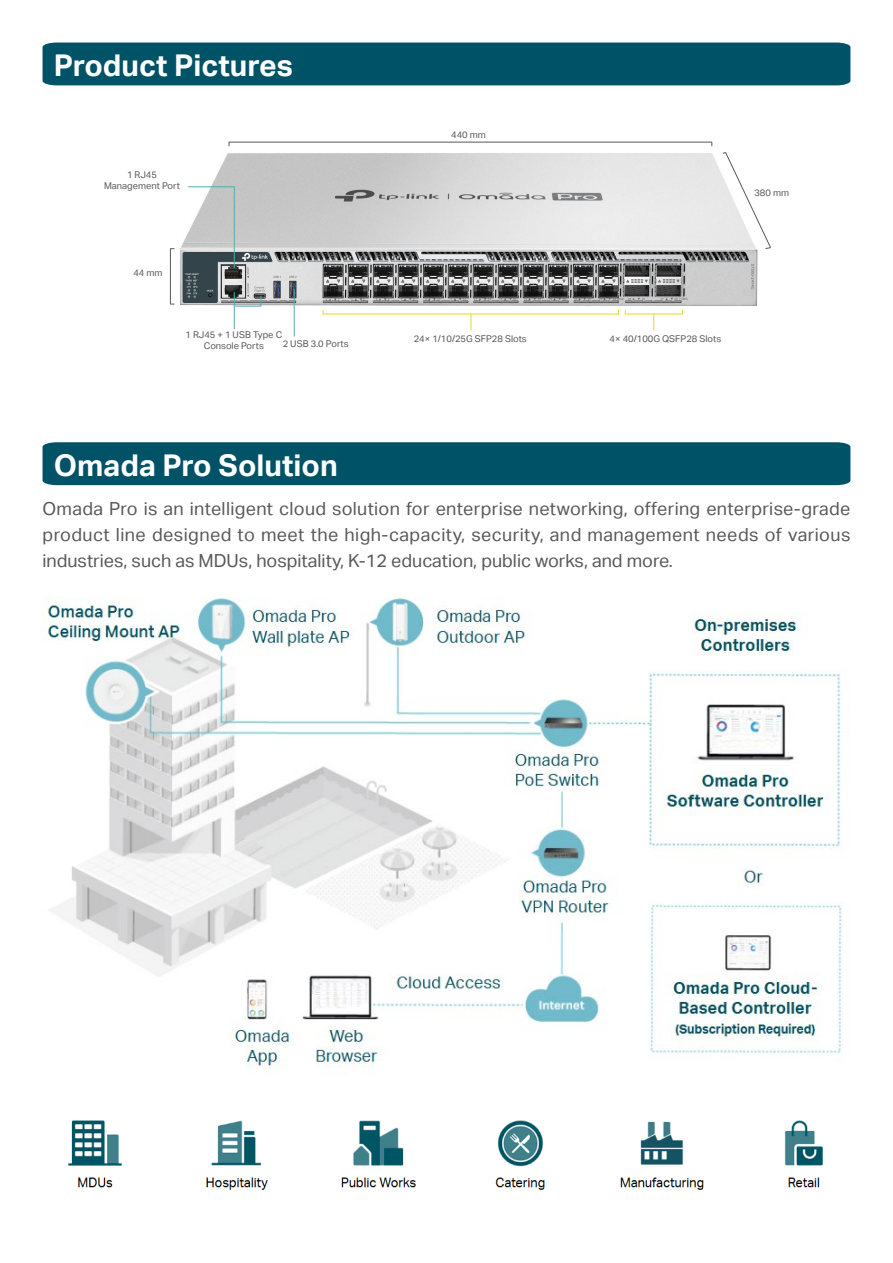
<style>
.page{position:relative;width:893px;height:1263px;background:#fff}
.page>*{position:absolute;margin:0;border:0;box-sizing:border-box;transform-origin:0 0}
.t1{font:30px "TP Link Aktiv Bold";color:#fff}
.t2{font:18px/25.5px "TP Link Aktiv Regular";color:#595757;text-align:justify}
.t3{font:9.3px/11.2px "TP Link Aktiv Regular";color:#595656;text-align:center}
</style>
<div class="page">
<div style="left:43px;top:43px;width:807px;height:42px;background:#005267"></div>
<div style="left:43px;top:442px;width:807px;height:43px;background:#005267"></div>
<img style="left:180px;top:153px;width:578px;height:153px">
<hr style="left:323px;top:314px;width:296px;height:1px;background:#e1db27">
<svg style="left:471px;top:314px;width:1px;height:17px"></svg>
<hr style="left:229px;top:142px;width:483px;height:1px;background:#595757">
<hr style="left:170px;top:249px;width:1px;height:55px;background:#595757">
<svg style="left:722px;top:152px;width:49px;height:97px"></svg>
<hr style="left:625px;top:314px;width:57px;height:1px;background:#e1db27">
<svg style="left:653px;top:314px;width:1px;height:17px"></svg>
<hr style="left:234px;top:187px;width:1px;height:81px;background:#50acb5">
<hr style="left:234px;top:292px;width:1px;height:37px;background:#50acb5">
<hr style="left:294px;top:289px;width:1px;height:47px;background:#50acb5">
<hr style="left:188px;top:187px;width:46px;height:1px;background:#50acb5">
<svg style="left:234px;top:296px;width:28px;height:11px"></svg>
<img style="left:68px;top:1120px;width:755px;height:70px">
<img style="left:44px;top:598px;width:798px;height:470px">
<h1 class="t1" style="left:54px;top:48px;width:241px">Product Pictures</h1>
<p class="t3" style="left:104px;top:169px;width:77px">1 RJ45<br>Management Port</p>
<p class="t3" style="left:133px;top:268px;width:31px">44 mm</p>
<p class="t3" style="left:451px;top:129px;width:36px">440 mm</p>
<p class="t3" style="left:185px;top:329px;width:98px">1 RJ45 + 1 USB Type C<br>Console Ports</p>
<p class="t3" style="left:610px;top:333px;width:113px">4× 40/100G QSFP28 Slots</p>
<p class="t3" style="left:414px;top:333px;width:115px">24× 1/10/25G SFP28 Slots</p>
<p class="t3" style="left:283px;top:338px;width:68px">2 USB 3.0 Ports</p>
<p class="t3" style="left:754px;top:187px;width:36px">380 mm</p>
<h1 class="t1" style="left:54px;top:448px;width:285px">Omada Pro Solution</h1>
<p class="t2" style="left:43px;top:496px;width:809px">Omada Pro is an intelligent cloud solution for enterprise networking, offering enterprise-grade product line designed to meet the high-capacity, security, and management needs of various industries, such as MDUs, hospitality, K-12 education, public works, and more.</p>
</div>
